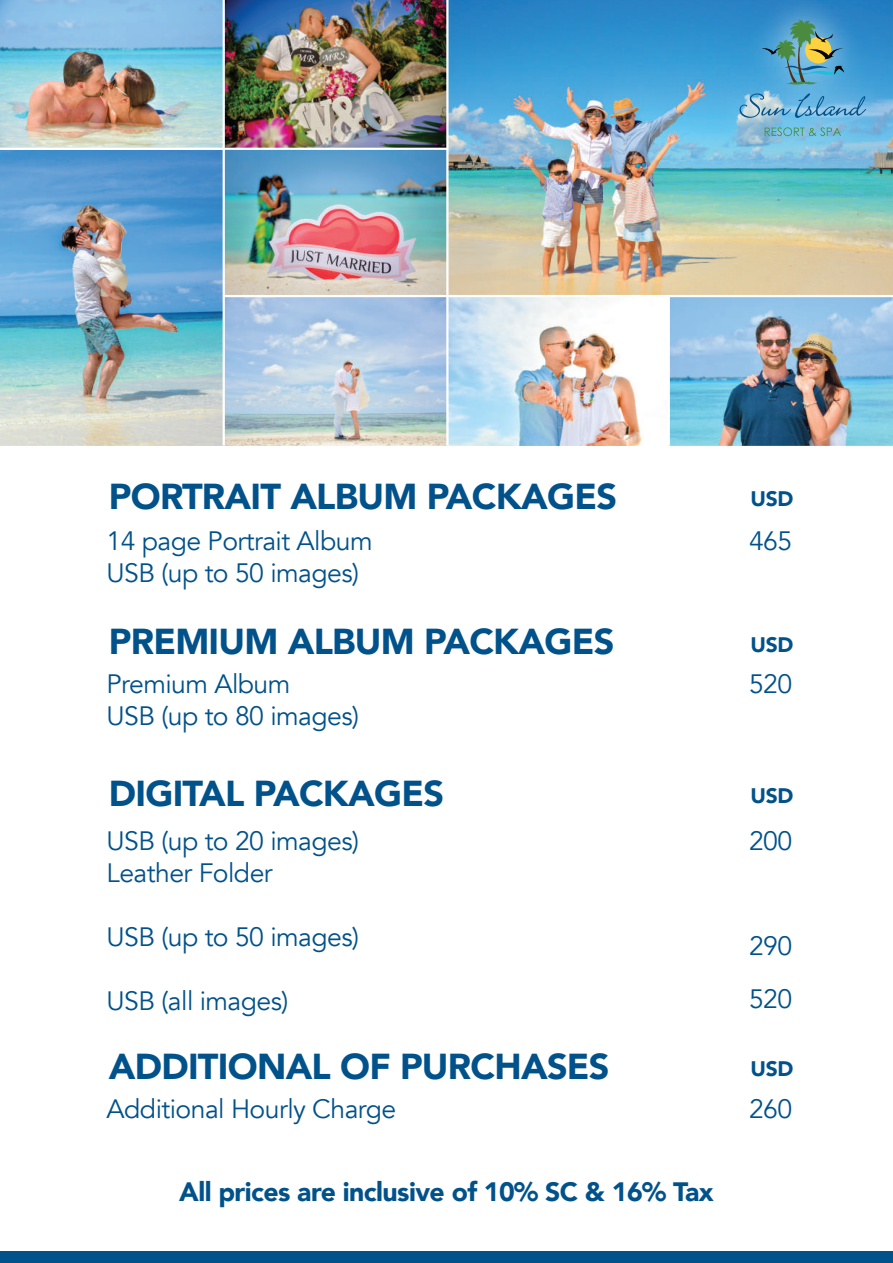
<style>
.page{position:relative;width:893px;height:1263px;background:#fff}
.page>*{position:absolute;margin:0;border:0;box-sizing:border-box;transform-origin:0 0}
.t1{font:900 36px "Avenir";letter-spacing:-.02em;color:#01528a}
.t2{font:26.55px/31.8px "Avenir";letter-spacing:-.02em;color:#01528a}
.t3{font:900 26.55px "Avenir";letter-spacing:-.02em;color:#01528a}
.t4{font:900 21px "Avenir";letter-spacing:-.02em;color:#01528a}
</style>
<div class="page">
<img style="left:0;top:150px;width:223px;height:295px">
<img style="left:449px;top:0;width:444px;height:295px">
<img style="left:696px;top:0;width:197px;height:180px">
<svg style="left:740px;top:93px;width:126px;height:25px;background:#72b0d5"></svg>
<svg style="left:761px;top:19px;width:83px;height:66px;background:#5c9dab"></svg>
<svg style="left:765px;top:127px;width:76px;height:9px"></svg>
<img style="left:224px;top:297px;width:669px;height:149px">
<img style="left:0;top:0;width:446px;height:148px">
<img style="left:225px;top:147px;width:221px;height:148px">
<hr style="left:0;top:148px;width:448px;height:2px;background:#fff">
<hr style="left:446px;top:0;width:3px;height:445px;background:#fff">
<hr style="left:668px;top:296px;width:2px;height:149px;background:#fff">
<hr style="left:223px;top:0;width:2px;height:445px;background:#fff">
<div style="left:0;top:1251px;width:893px;height:12px;background:#01528a"></div>
<h1 class="t1" style="left:109px;top:465px;width:510px">PORTRAIT ALBUM PACKAGES</h1>
<p class="t2" style="left:107px;top:525px;width:268px">14 page Portrait Album<br>USB (up to 50 images)</p>
<p class="t2" style="left:749px;top:525px;width:45px">465</p>
<p class="t4" style="left:751px;top:480px;width:44px">USD</p>
<h1 class="t1" style="left:109px;top:611px;width:507px">PREMIUM ALBUM PACKAGES</h1>
<p class="t2" style="left:107px;top:668px;width:254px">Premium Album<br>USB (up to 80 images)</p>
<p class="t2" style="left:749px;top:668px;width:45px">520</p>
<p class="t4" style="left:751px;top:626px;width:44px">USD</p>
<h1 class="t1" style="left:109px;top:762px;width:337px">DIGITAL PACKAGES</h1>
<p class="t2" style="left:107px;top:826px;width:254px">USB (up to 20 images)<br>Leather Folder</p>
<p class="t2" style="left:107px;top:921px;width:254px">USB (up to 50 images)</p>
<p class="t2" style="left:107px;top:985px;width:183px">USB (all images)</p>
<p class="t4" style="left:751px;top:778px;width:44px">USD</p>
<p class="t2" style="left:749px;top:826px;width:45px">200</p>
<p class="t2" style="left:749px;top:920px;width:45px;line-height:52.5px">290<br>520</p>
<h1 class="t1" style="left:109px;top:1036px;width:502px">ADDITIONAL OF PURCHASES</h1>
<p class="t2" style="left:107px;top:1093px;width:291px">Additional Hourly Charge</p>
<p class="t2" style="left:749px;top:1093px;width:45px">260</p>
<p class="t4" style="left:751px;top:1051px;width:44px">USD</p>
<p class="t3" style="left:179px;top:1169px;width:536px">All prices are inclusive of 10% SC &amp; 16% Tax</p>
</div>
